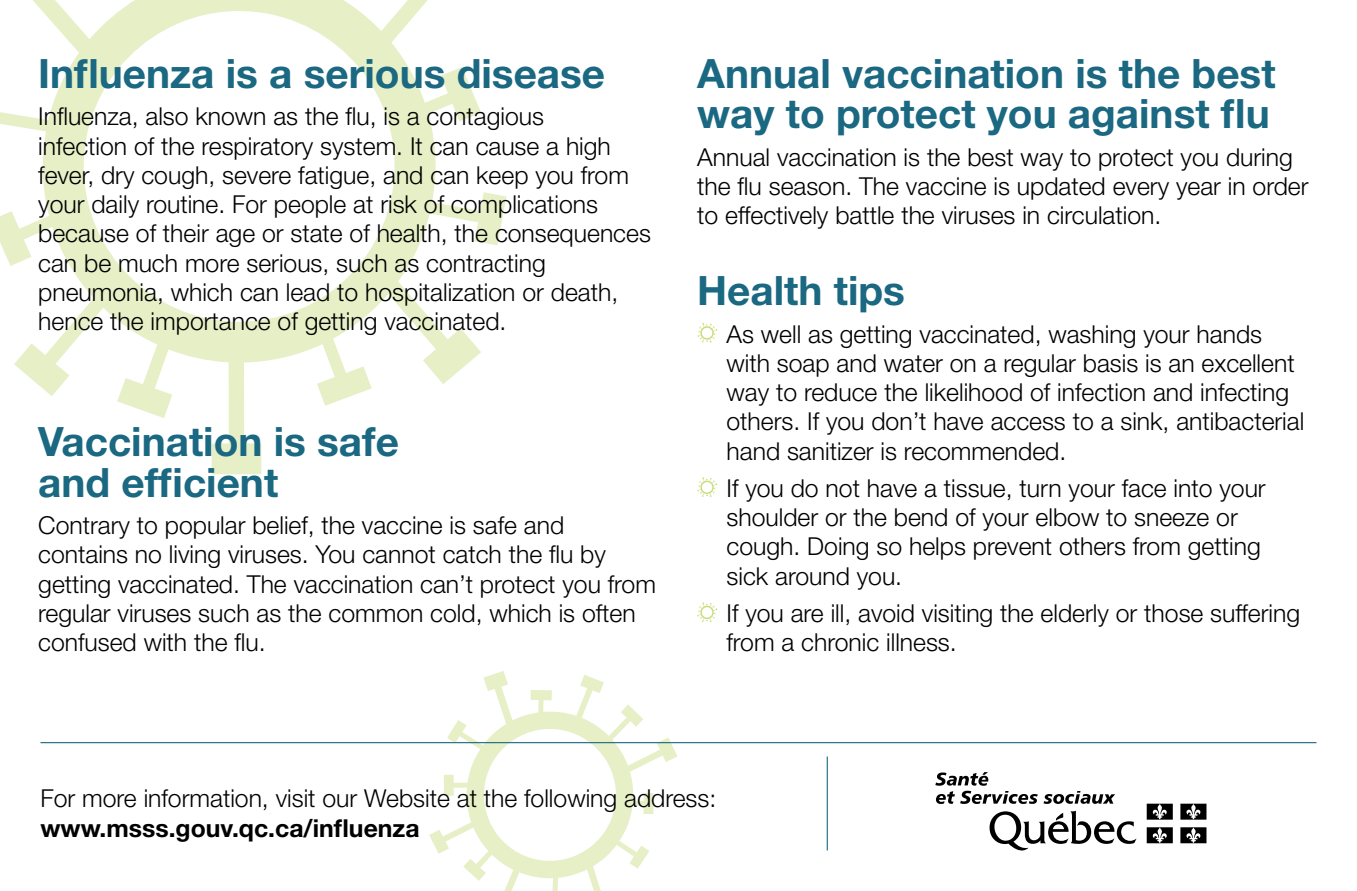
<style>
.page{position:relative;width:1357px;height:891px;background:#fff}
.page>*{position:absolute;margin:0;border:0;box-sizing:border-box;transform-origin:0 0}
.t1{font:700 40.5px/40.5px "Helvetica Neue";color:#1a6881}
.t2{font:300 24.75px/29.2px "Helvetica Neue";color:#000}
.t3{font:700 24.75px "Helvetica Neue";color:#000}
</style>
<div class="page">
<svg style="left:429px;top:671px;width:248px;height:220px"></svg>
<svg style="left:0;top:0;width:506px;height:474px"></svg>
<hr style="left:40px;top:742px;width:1276px;height:1px;background:#1a6881">
<hr style="left:827px;top:756px;width:1px;height:95px;background:#1a6881">
<svg style="left:697px;top:323px;width:20px;height:20px"></svg>
<svg style="left:697px;top:477px;width:20px;height:20px"></svg>
<svg style="left:697px;top:602px;width:20px;height:20px"></svg>
<svg style="left:1147px;top:804px;width:26px;height:16px"></svg>
<svg style="left:1180px;top:804px;width:26px;height:16px"></svg>
<svg style="left:1147px;top:827px;width:26px;height:16px"></svg>
<svg style="left:1180px;top:827px;width:26px;height:16px"></svg>
<svg style="left:989px;top:811px;width:147px;height:39px"></svg>
<svg style="left:935px;top:772px;width:180px;height:32px"></svg>
<h1 class="t1" style="left:38px;top:52px;width:568px">Influenza is a serious disease</h1>
<p class="t2" style="left:38px;top:101px;width:614px">Influenza, also known as the flu, is a contagious<br>infection of the respiratory system. It can cause a high fever, dry cough, severe fatigue, and can keep you from your daily routine. For people at risk of complications because of their age or state of health, the consequences can be much more serious, such as contracting pneumonia, which can lead to hospitalization or death, hence the importance of getting vaccinated.</p>
<h1 class="t1" style="left:38px;top:421px;width:362px">Vaccination is safe and efficient</h1>
<p class="t2" style="left:38px;top:510px;width:619px">Contrary to popular belief, the vaccine is safe and contains no living viruses. You cannot catch the flu by getting vaccinated. The vaccination can’t protect you from regular viruses such as the common cold, which is often confused with the flu.</p>
<h1 class="t1" style="left:697px;top:52px;width:580px">Annual vaccination is the best way to protect you against flu</h1>
<p class="t2" style="left:697px;top:142px;width:613px">Annual vaccination is the best way to protect you during the flu season. The vaccine is updated every year in order to effectively battle the viruses in circulation.</p>
<h1 class="t1" style="left:697px;top:270px;width:209px">Health tips</h1>
<p class="t2" style="left:726px;top:319px;width:579px">As well as getting vaccinated, washing your hands with soap and water on a regular basis is an excellent way to reduce the likelihood of infection and infecting others. If you don’t have access to a sink, antibacterial hand sanitizer is recommended.</p>
<p class="t2" style="left:726px;top:473px;width:541px">If you do not have a tissue, turn your face into your shoulder or the bend of your elbow to sneeze or cough. Doing so helps prevent others from getting sick around you.</p>
<p class="t2" style="left:726px;top:598px;width:575px">If you are ill, avoid visiting the elderly or those suffering from a chronic illness.</p>
<p class="t2" style="left:41px;top:783px;width:677px">For more information, visit our Website at the following address:</p>
<p class="t3" style="left:40px;top:812px;width:381px">www.msss.gouv.qc.ca/influenza</p>
</div>
